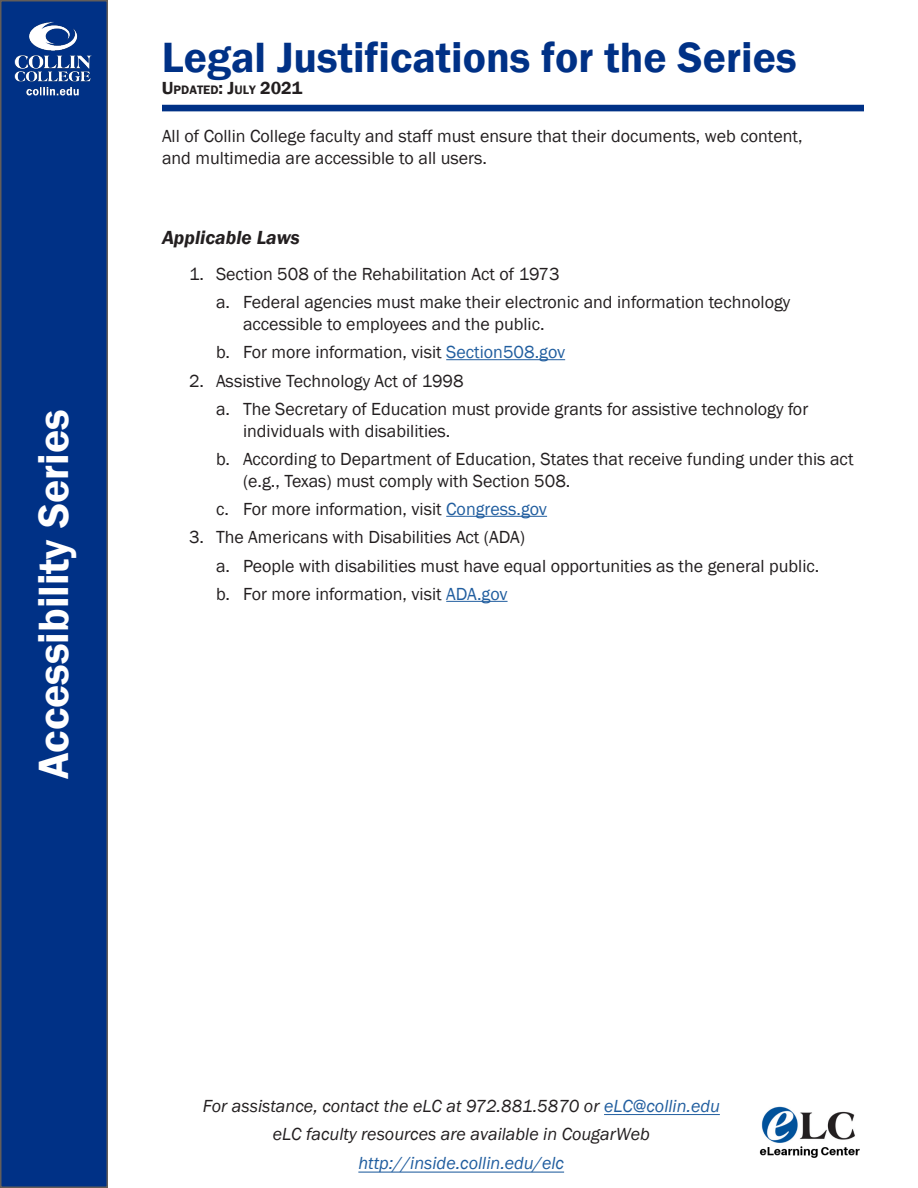
<style>
.page{position:relative;width:918px;height:1188px;background:#fff}
.page>*{position:absolute;margin:0;border:0;box-sizing:border-box;transform-origin:0 0}
.t1{font:600 43.5px "Franklin Gothic";color:#003186}
.t2{font:600 43.5px "Franklin Gothic";color:#fff}
.t3{font:italic 600 19.5px "Franklin Gothic";color:#231f20}
.t4{font:18px/28.3px "Franklin Gothic";color:#231f20}
.t5{font:italic 18px/28.3px "Franklin Gothic";color:#231f20;text-align:center}
.t6{font:600 12.6px "Franklin Gothic";color:#231f20}
.s1{font-size:18px}
.s2{color:#215e9f}
</style>
<div class="page">
<div style="left:1px;top:1px;width:106px;height:1186px;background:#003186"></div>
<div style="left:0;top:0;width:108px;height:1188px;border:2px solid #635d59"></div>
<div style="left:162px;top:105px;width:702px;height:6px;background:#003186"></div>
<hr style="left:446px;top:359px;width:119px;height:1px;background:#215e9f">
<hr style="left:446px;top:516px;width:101px;height:1px;background:#215e9f">
<hr style="left:446px;top:601px;width:62px;height:1px;background:#215e9f">
<img style="left:14px;top:21px;width:78px;height:75px">
<img style="left:759px;top:1107px;width:101px;height:51px">
<hr style="left:604px;top:1114px;width:116px;height:1px;background:#215e9f">
<hr style="left:358px;top:1172px;width:206px;height:1px;background:#215e9f">
<h1 class="t2" style="left:27px;top:779px;width:371px;rotate:-90deg">Accessibility Series</h1>
<h2 class="t1" style="left:162px;top:30px;width:636px">Legal Justifications for the Series</h2>
<h2 class="t6" style="left:162px;top:82px;width:142px"><span class="s1">U</span>pdated<span class="s1">: J</span>Uly <span class="s1">2021</span></h2>
<p class="t4" style="left:162px;top:126px;width:642px;line-height:21.6px">All of Collin College faculty and staff must ensure that their documents, web content, and multimedia are accessible to all users.</p>
<p class="t3" style="left:162px;top:225px;width:139px">Applicable Laws</p>
<p class="t4" style="left:216px;top:260px;width:576px;text-indent:-27px">1. Section 508 of the Rehabilitation Act of 1973<br>a. Federal agencies must make their electronic and information technology</p>
<p class="t4" style="left:216px;top:310px;width:351px;text-align:center">accessible to employees and the public.<br>b. For more information, visit <span class="s2">Section508.gov</span></p>
<p class="t4" style="left:216px;top:367px;width:594px;text-indent:-27px">2. Assistive Technology Act of 1998<br>a. The Secretary of Education must provide grants for assistive technology for</p>
<p class="t4" style="left:216px;top:417px;width:639px;text-indent:27px">individuals with disabilities.<br>b. According to Department of Education, States that receive funding under this act</p>
<p class="t4" style="left:216px;top:467px;width:356px;text-indent:27px">(e.g., Texas) must comply with Section 508. c. For more information, visit <span class="s2">Congress.gov</span></p>
<p class="t4" style="left:216px;top:524px;width:605px;text-indent:-27px">3. The Americans with Disabilities Act (ADA)<br>a. People with disabilities must have equal opportunities as the general public. b. For more information, visit <span class="s2">ADA.gov</span></p>
<p class="t5" style="left:203px;top:1092px;width:519px">For assistance, contact the eLC at 972.881.5870 or <span class="s2">eLC@collin.edu </span>eLC faculty resources are available in CougarWeb <span class="s2">http://inside.collin.edu/elc</span></p>
</div>
